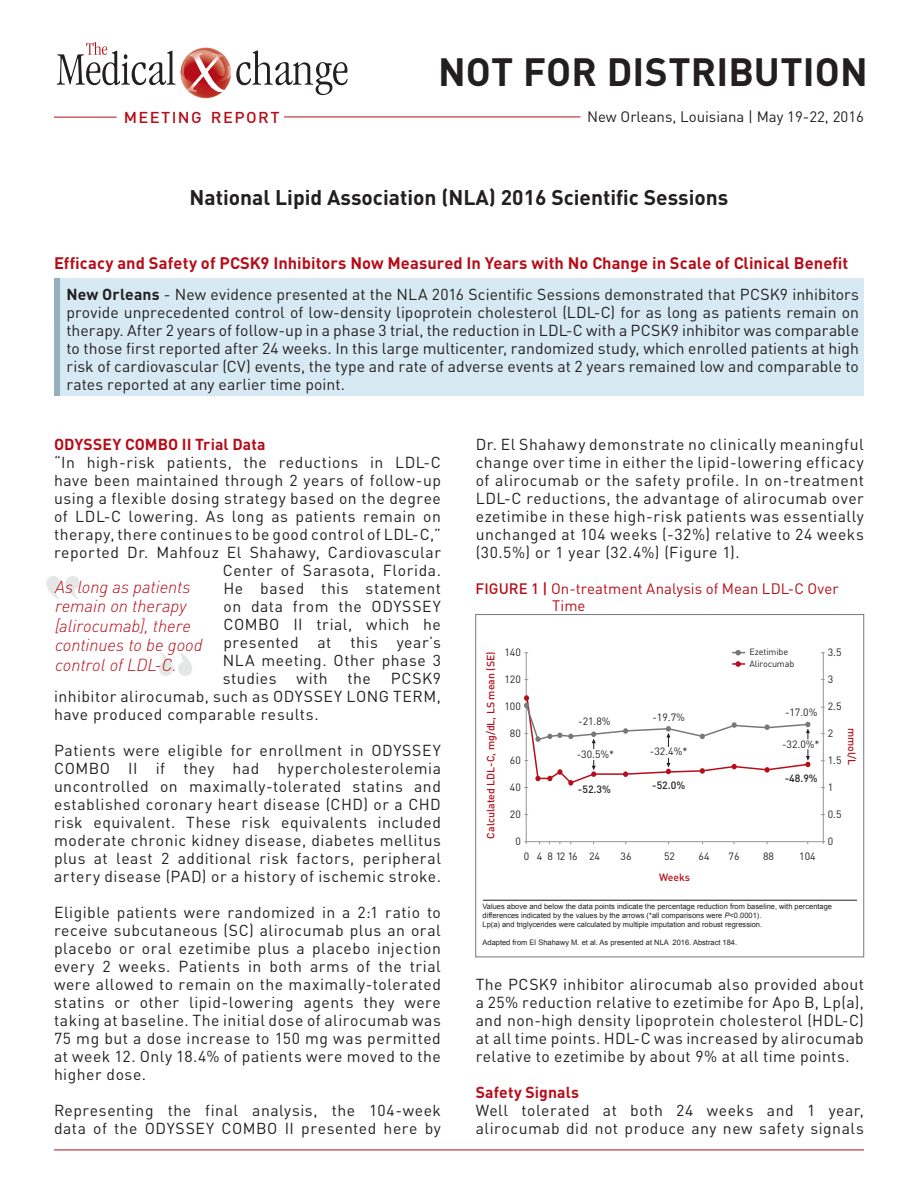
<style>
.page{position:relative;width:918px;height:1188px;background:#fff}
.page>*{position:absolute;margin:0;border:0;box-sizing:border-box;transform-origin:0 0}
.Texte_ds_bloc_rouge{font:700 39px "DIN";color:#231f20}
.Titre_1{font:700 21px "DIN";color:#231f20}
.Texte_ds_bloc_rouge-2{font:italic 300 17.25px/19.5px "DIN";letter-spacing:-.005em;color:#b50e1a}
._1er_Titre_rouge__ha{font:700 16.5px "DIN";letter-spacing:.005em;color:#b50e1a}
.Texte_2{font:15.75px/18px "DIN";letter-spacing:.035em;color:#231f20;text-align:justify}
.Texte_dans_bloc_bleu{font:15.75px/18px "DIN";letter-spacing:.005em;color:#231f20;text-align:justify}
._2ieme_titre_rouge{font:700 15.75px "DIN";letter-spacing:.005em;color:#b50e1a}
.t1{font:500 15.6px "DIN";letter-spacing:.085em;color:#b50e1a;scale:1.05 1}
.t2{font:15px/16.5px "DIN";letter-spacing:.005em;color:#b50e1a}
.Haut_de_page_Ville{font:15px "DIN";color:#231f20}
.t3{font:10.5px "DIN";color:#231f20}
.t4{font:500 10.5px "DIN";color:#b50e1a}
.t5{font:500 10.5px "DIN";color:#231f20}
.t6{font:9px "DIN";letter-spacing:-.01em;color:#231f20}
.t7{font:7.5px/9px "Arial";color:#231f20}
.s1{font-weight:700}
.s2{font-weight:500}
.s3{font-style:italic}
</style>
<div class="page">
<svg style="left:57px;top:42px;width:291px;height:57px"></svg>
<hr style="left:57px;top:117px;width:63px;height:1px;background:#b50e1a">
<hr style="left:284px;top:117px;width:296px;height:1px;background:#b50e1a">
<hr style="left:54px;top:117px;width:63px;height:1px;background:#b50e1a">
<hr style="left:54px;top:1150px;width:810px;height:1px;background:#b50e1a">
<div style="left:56px;top:278px;width:808px;height:118px;background:#d7eaf4"></div>
<div style="left:54px;top:278px;width:6px;height:118px;background:#94afbd"></div>
<svg style="left:159px;top:653px;width:33px;height:23px"></svg>
<svg style="left:46px;top:576px;width:34px;height:23px"></svg>
<hr style="left:823px;top:653px;width:1px;height:191px;background:#939598">
<hr style="left:524px;top:841px;width:301px;height:1px;background:#939598">
<div style="left:475px;top:614px;width:389px;height:343px;border:1px solid #76787b"></div>
<hr style="left:526px;top:653px;width:1px;height:191px;background:#939598">
<hr style="left:483px;top:900px;width:374px;height:1px;background:#231f20">
<svg style="left:524px;top:695px;width:301px;height:93px"></svg>
<svg style="left:732px;top:650px;width:13px;height:5px"></svg>
<svg style="left:732px;top:661px;width:13px;height:6px"></svg>
<p class="t1" style="left:124px;top:107px;width:150px">MEETING REPORT</p>
<p class="Texte_ds_bloc_rouge" style="left:438px;top:47px;width:431px">NOT FOR DISTRIBUTION</p>
<p class="Haut_de_page_Ville" style="left:587px;top:108px;width:278px">New Orleans, Louisiana | May 19-22, 2016</p>
<p class="Titre_1" style="left:190px;top:184px;width:540px">National Lipid Association (NLA) 2016 Scientific Sessions</p>
<p class="_1er_Titre_rouge__ha" style="left:54px;top:252px;width:796px">Efficacy and Safety of PCSK9 Inhibitors Now Measured In Years with No Change in Scale of Clinical Benefit</p>
<p class="t1" style="left:82px;top:258px;width:229px">RAPPORT DE CONFÉRENCE</p>
<p class="Texte_dans_bloc_bleu" style="left:66px;top:285px;width:794px"><span class="s1">New Orleans</span> - New evidence presented at the NLA 2016 Scientific Sessions demonstrated that PCSK9 inhibitors provide unprecedented control of low-density lipoprotein cholesterol (LDL-C) for as long as patients remain on therapy. After 2 years of follow-up in a phase 3 trial, the reduction in LDL-C with a PCSK9 inhibitor was comparable to those first reported after 24 weeks. In this large multicenter, randomized study, which enrolled patients at high risk of cardiovascular (CV) events, the type and rate of adverse events at 2 years remained low and comparable to rates reported at any earlier time point.</p>
<p class="_2ieme_titre_rouge" style="left:54px;top:434px;width:213px">ODYSSEY COMBO II Trial Data</p>
<p class="Texte_2" style="left:54px;top:453px;width:388px">“In high-risk patients, the reductions in LDL-C</p>
<p class="Texte_2" style="left:54px;top:471px;width:388px">have been maintained through 2 years of follow-up</p>
<p class="Texte_2" style="left:54px;top:489px;width:388px">using a flexible dosing strategy based on the degree</p>
<p class="Texte_2" style="left:54px;top:507px;width:388px">of LDL-C lowering. As long as patients remain on</p>
<p class="Texte_2" style="left:54px;top:525px;width:388px">therapy, there continues to be good control of LDL-C,”</p>
<p class="Texte_2" style="left:54px;top:543px;width:389px">reported Dr. Mahfouz El Shahawy, Cardiovascular</p>
<p class="Texte_2" style="left:223px;top:561px;width:220px">Center of Sarasota, Florida.</p>
<p class="Texte_2" style="left:224px;top:579px;width:219px">He based this statement</p>
<p class="Texte_2" style="left:224px;top:597px;width:219px">on data from the ODYSSEY</p>
<p class="Texte_2" style="left:224px;top:615px;width:219px">COMBO II trial, which he</p>
<p class="Texte_2" style="left:224px;top:633px;width:219px">presented at this year’s</p>
<p class="Texte_2" style="left:223px;top:651px;width:220px">NLA meeting. Other phase 3</p>
<p class="Texte_2" style="left:223px;top:669px;width:56px">studies</p>
<p class="Texte_2" style="left:297px;top:669px;width:33px">with</p>
<p class="Texte_2" style="left:348px;top:669px;width:25px">the</p>
<p class="Texte_ds_bloc_rouge-2" style="left:55px;top:577px;width:149px">As long as patients remain on therapy [alirocumab], there continues to be good control of LDL-C.</p>
<p class="Texte_2" style="left:54px;top:669px;width:389px;text-indent:337px">PCSK9 inhibitor alirocumab, such as ODYSSEY LONG TERM, have produced comparable results.</p>
<p class="Texte_2" style="left:54px;top:741px;width:389px">Patients were eligible for enrollment in ODYSSEY COMBO II if they had hypercholesterolemia uncontrolled on maximally-tolerated statins and established coronary heart disease (CHD) or a CHD risk equivalent. These risk equivalents included moderate chronic kidney disease, diabetes mellitus plus at least 2 additional risk factors, peripheral artery disease (PAD) or a history of ischemic stroke.</p>
<p class="Texte_2" style="left:54px;top:903px;width:388px">Eligible patients were randomized in a 2:1 ratio to receive subcutaneous (SC) alirocumab plus an oral placebo or oral ezetimibe plus a placebo injection every 2 weeks. Patients in both arms of the trial were allowed to remain on the maximally-tolerated statins or other lipid-lowering agents they were taking at baseline. The initial dose of alirocumab was 75 mg but a dose increase to 150 mg was permitted at week 12. Only 18.4% of patients were moved to the higher dose.</p>
<p class="Texte_2" style="left:54px;top:1101px;width:389px">Representing the final analysis, the 104-week data of the ODYSSEY COMBO II presented here by</p>
<p class="Texte_2" style="left:476px;top:435px;width:390px">Dr. El Shahawy demonstrate no clinically meaningful change over time in either the lipid-lowering efficacy of alirocumab or the safety profile. In on-treatment LDL-C reductions, the advantage of alirocumab over ezetimibe in these high-risk patients was essentially unchanged at 104 weeks (-32%) relative to 24 weeks (30.5%) or 1 year (32.4%) (Figure 1).</p>
<p class="t2" style="left:552px;top:580px;width:288px;text-indent:-76px"><span class="s2">FIGURE 1 |</span> On-treatment Analysis of Mean LDL-C Over<br>Time</p>
<p class="t4" style="left:484px;top:839px;width:189px;rotate:-90deg">Calculated LDL-C, mg/dL, LS mean (SE)</p>
<p class="t3" style="left:504px;top:646px;width:18px">140</p>
<p class="t3" style="left:504px;top:673px;width:18px">120</p>
<p class="t3" style="left:504px;top:700px;width:18px">100</p>
<p class="t3" style="left:510px;top:727px;width:12px">80</p>
<p class="t3" style="left:510px;top:754px;width:12px">60</p>
<p class="t3" style="left:510px;top:781px;width:12px">40</p>
<p class="t3" style="left:510px;top:808px;width:12px">20</p>
<p class="t3" style="left:515px;top:835px;width:7px">0</p>
<p class="t3" style="left:578px;top:714px;width:34px">-21.8%</p>
<p class="t3" style="left:652px;top:711px;width:34px">-19.7%</p>
<p class="t3" style="left:577px;top:748px;width:39px">-30.5%*</p>
<p class="t3" style="left:650px;top:745px;width:39px">-32.4%*</p>
<p class="t5" style="left:578px;top:782px;width:35px">-52.3%</p>
<p class="t5" style="left:652px;top:778px;width:35px">-52.0%</p>
<p class="t6" style="left:749px;top:646px;width:40px">Ezetimibe</p>
<p class="t6" style="left:749px;top:658px;width:46px">Alirocumab</p>
<p class="t3" style="left:785px;top:706px;width:34px">-17.0%</p>
<p class="t3" style="left:782px;top:737px;width:39px">-32.0%*</p>
<p class="t5" style="left:785px;top:772px;width:35px">-48.9%</p>
<p class="t3" style="left:524px;top:850px;width:77px">0 4 81216 24</p>
<p class="t3" style="left:621px;top:850px;width:12px">36</p>
<p class="t3" style="left:664px;top:850px;width:12px">52</p>
<p class="t3" style="left:699px;top:850px;width:12px">64</p>
<p class="t3" style="left:729px;top:850px;width:12px">76</p>
<p class="t3" style="left:763px;top:850px;width:12px">88</p>
<p class="t3" style="left:799px;top:850px;width:18px">104</p>
<p class="t4" style="left:659px;top:871px;width:33px">Weeks</p>
<p class="t3" style="left:828px;top:646px;width:15px">3.5</p>
<p class="t3" style="left:828px;top:673px;width:7px">3</p>
<p class="t3" style="left:828px;top:700px;width:15px">2.5</p>
<p class="t3" style="left:828px;top:727px;width:7px">2</p>
<p class="t3" style="left:828px;top:754px;width:15px">1.5</p>
<p class="t3" style="left:828px;top:781px;width:7px">1</p>
<p class="t3" style="left:828px;top:808px;width:15px">0.5</p>
<p class="t3" style="left:828px;top:835px;width:7px">0</p>
<p class="t4" style="left:859px;top:728px;width:39px;rotate:90deg">mmol/L</p>
<p class="t7" style="left:483px;top:902px;width:351px">Values above and below the data points indicate the percentage reduction from baseline, with percentage differences indicated by the values by the arrows (*all comparisons were <span class="s3">P</span>&lt;0.0001).</p>
<p class="t7" style="left:483px;top:920px;width:281px">Lp(a) and triglycerides were calculated by multiple imputation and robust regression.</p>
<p class="t7" style="left:483px;top:938px;width:256px">Adapted from El Shahawy M. et al. As presented at NLA 2016. Abstract 184.</p>
<p class="Texte_2" style="left:476px;top:975px;width:390px">The PCSK9 inhibitor alirocumab also provided about a 25% reduction relative to ezetimibe for Apo B, Lp(a), and non-high density lipoprotein cholesterol (HDL-C) at all time points. HDL-C was increased by alirocumab relative to ezetimibe by about 9% at all time points.</p>
<p class="_2ieme_titre_rouge" style="left:476px;top:1082px;width:105px">Safety Signals</p>
<p class="Texte_2" style="left:476px;top:1101px;width:390px">Well tolerated at both 24 weeks and 1 year, alirocumab did not produce any new safety signals</p>
</div>
